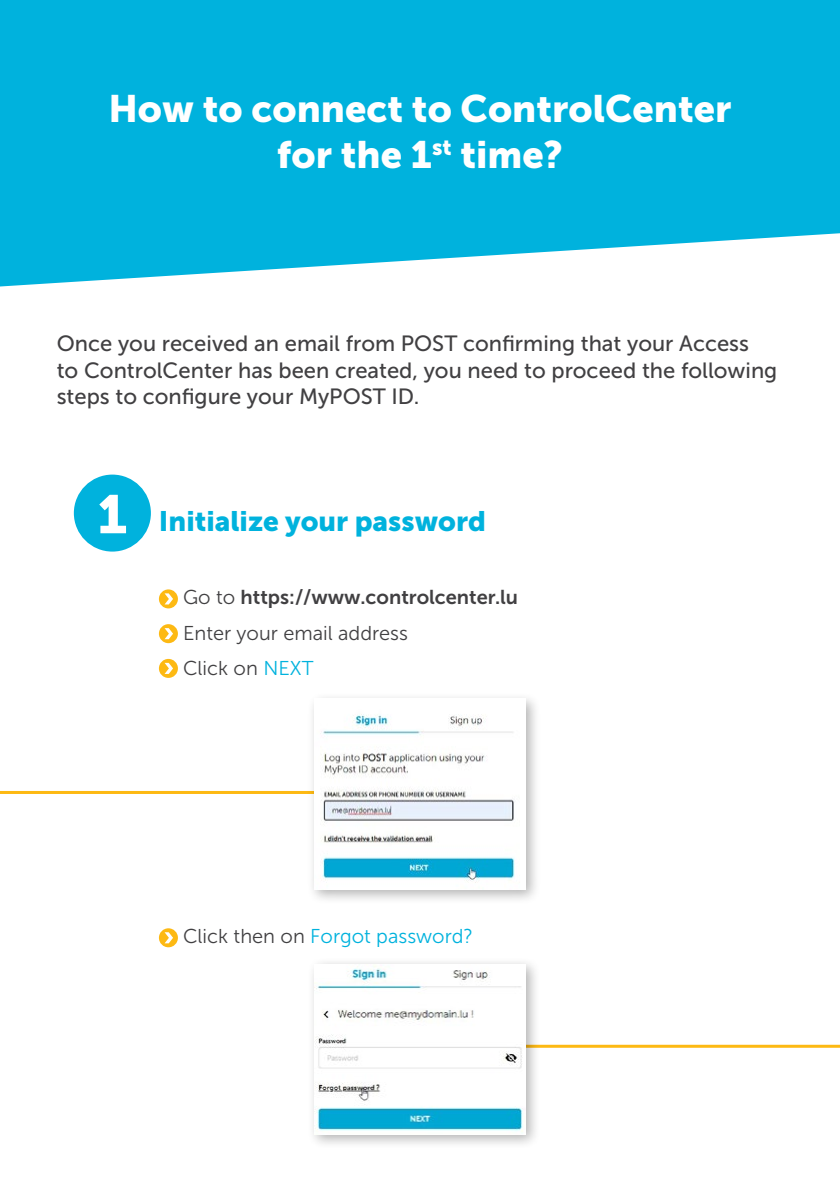
<style>
.page{position:relative;width:840px;height:1191px;background:#fff}
.page>*{position:absolute;margin:0;border:0;box-sizing:border-box;transform-origin:0 0}
.t1{font:53.8px "Museo Slab 900";color:#fff}
.t2{font:38px/45.6px "Museo Sans 900";color:#fff;text-align:center}
.t3{font:28px "Museo Sans 900";color:#00b2dd}
.t4{font:22px/26.4px "Museo Sans 500";color:#414042}
.t5{font:20px "Museo Sans 700";color:#414042}
.t6{font:20px/35.4px "Museo Sans 300";color:#414042}
.t7{font:20px "Museo Sans 300";color:#00b2dd}
.s1{font-family:"Museo Sans 300"}
.s2{color:#00b2dd}
.s3{color:#414042}
</style>
<div class="page">
<svg style="left:0;top:0;width:839px;height:286px;background:#17b8e0"></svg>
<div style="left:74px;top:474px;width:77px;height:77px;background:#00b2dd;border-radius:50%"></div>
<div style="left:159px;top:589px;width:19px;height:19px;background:#fdb913;border-radius:50%"></div>
<svg style="left:164px;top:593px;width:9px;height:11px"></svg>
<svg style="left:159px;top:928px;width:19px;height:19px"></svg>
<svg style="left:164px;top:932px;width:9px;height:11px"></svg>
<div style="left:159px;top:624px;width:19px;height:19px;background:#fdb913;border-radius:50%"></div>
<svg style="left:164px;top:628px;width:9px;height:11px"></svg>
<div style="left:159px;top:659px;width:19px;height:19px;background:#fdb913;border-radius:50%"></div>
<svg style="left:164px;top:663px;width:9px;height:11px"></svg>
<hr style="left:0;top:791px;width:315px;height:3px;background:#fdb913">
<hr style="left:510px;top:1044px;width:329px;height:3px;background:#fdb913">
<div style="left:307px;top:691px;width:234px;height:213px;background:#000;opacity:.3"></div>
<img style="left:314px;top:698px;width:211px;height:191px">
<div style="left:307px;top:956px;width:234px;height:193px;background:#000;opacity:.3"></div>
<img style="left:314px;top:964px;width:211px;height:170px">
<h2 class="t2" style="left:108px;top:86px;width:624px">How to connect to ControlCenter for the 1<sup>st</sup> time?</h2>
<p class="t4" style="left:57px;top:330px;width:721px">Once you received an email from POST confirming that your Access<br>to ControlCenter has been created, you need to proceed the following steps to configure your MyPOST ID.</p>
<h1 class="t1" style="left:98px;top:483px;width:31px">1</h1>
<p class="t3" style="left:159px;top:505px;width:328px">Initialize your password</p>
<p class="t5" style="left:183px;top:586px;width:336px"><span class="s1">Go to</span> https://www.controlcenter.lu</p>
<p class="t6" style="left:183px;top:615px;width:226px">Enter your email address<br>Click on <span class="s2">NEXT</span></p>
<p class="t7" style="left:183px;top:925px;width:291px"><span class="s3">Click then on</span> Forgot password?</p>
</div>
